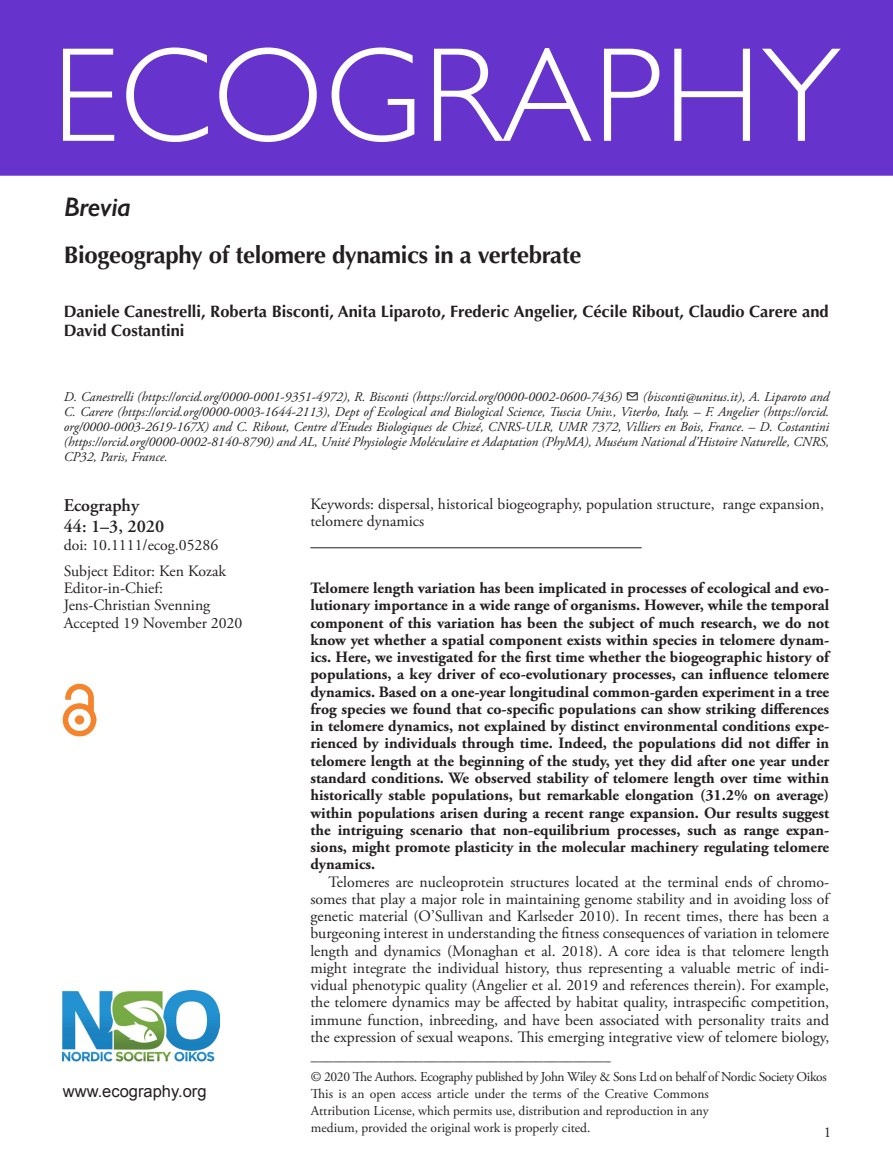
<style>
.page{position:relative;width:893px;height:1174px;background:#fff}
.page>*{position:absolute;margin:0;border:0;box-sizing:border-box;transform-origin:0 0}
.ECOG_Title{font:300 135px "Gill Sans";letter-spacing:.01em;color:#fff}
.AT_TYPE{font:italic 600 27px "Gill Sans";letter-spacing:-.015em;color:#231f20}
.CT{font:700 24px "Optima LT Std";letter-spacing:-.015em;color:#231f20}
.Corres{font:600 18px "Adobe Garamond Pro";color:#231f20}
.AU{font:700 16.5px/19.5px "Optima LT Std";color:#231f20}
.t1{font:16.5px "Arial";color:#231f20}
.TXT_Open_R{font:700 15.75px/17.2px "Adobe Garamond Pro";color:#231f20;text-align:justify}
.TXI{font:15.75px/17.2px "Adobe Garamond Pro";color:#231f20}
.Keywords{font:15.75px/17.2px "Adobe Garamond Pro";color:#231f20}
.Doi_No{font:15.75px "Adobe Garamond Pro";color:#231f20}
.t2{font:15px "Adobe Garamond Pro";color:#231f20}
.Address{font:italic 13.5px/15px "Adobe Garamond Pro";color:#231f20;text-align:justify}
.FM_Note{font:13.5px/16.8px "Adobe Garamond Pro";letter-spacing:-.025em;color:#231f20;text-align:justify}
</style>
<div class="page">
<div style="left:0;top:0;width:893px;height:176px;background:#63c"></div>
<img style="left:63px;top:990px;width:156px;height:72px">
<img style="left:63px;top:683px;width:34px;height:53px">
<hr style="left:310px;top:547px;width:332px;height:1px;background:#231f20">
<p class="ECOG_Title" style="left:52px;top:-10px;width:790px">ECOGRAPHY</p>
<p class="AT_TYPE" style="left:64px;top:191px;width:69px">Brevia</p>
<p class="CT" style="left:64px;top:241px;width:519px">Biogeography of telomere dynamics in a vertebrate</p>
<p class="AU" style="left:64px;top:302px;width:766px">Daniele Canestrelli, Roberta Bisconti, Anita Liparoto, Frederic Angelier, Cécile Ribout, Claudio Carere and<br>David Costantini</p>
<p class="Address" style="left:64px;top:389px;width:767px">D. Canestrelli (https://orcid.org/0000-0001-9351-4972), R. Bisconti (https://orcid.org/0000-0002-0600-7436) ✉ (bisconti@unitus.it), A. Liparoto and C. Carere (https://orcid.org/0000-0003-1644-2113), Dept of Ecological and Biological Science, Tuscia Univ., Viterbo, Italy. – F. Angelier (https://orcid. org/0000-0003-2619-167X) and C. Ribout, Centre d’Etudes Biologiques de Chizé, CNRS-ULR, UMR 7372, Villiers en Bois, France. – D. Costantini (https://orcid.org/0000-0002-8140-8790) and AL, Unité Physiologie Moléculaire et Adaptation (PhyMA), Muséum National d’Histoire Naturelle, CNRS, CP32, Paris, France.</p>
<p class="Corres" style="left:64px;top:495px;width:77px">Ecography</p>
<p class="Corres" style="left:64px;top:516px;width:102px">44: 1–3, 2020</p>
<p class="Doi_No" style="left:64px;top:536px;width:156px">doi: 10.1111/ecog.05286</p>
<p class="TXI" style="left:64px;top:563px;width:164px">Subject Editor: Ken Kozak</p>
<p class="TXI" style="left:64px;top:580px;width:148px">Editor-in-Chief:<br>Jens-Christian Svenning</p>
<p class="TXI" style="left:64px;top:614px;width:180px">Accepted 19 November 2020</p>
<p class="t1" style="left:63px;top:1080px;width:145px">www.ecography.org</p>
<p class="Keywords" style="left:310px;top:496px;width:515px">Keywords: dispersal, historical biogeography, population structure, range expansion, telomere dynamics</p>
<p class="TXT_Open_R" style="left:310px;top:580px;width:520px">Telomere length variation has been implicated in processes of ecological and evo&shy;lutionary importance in a wide range of organisms. However, while the temporal component of this variation has been the subject of much research, we do not know yet whether a spatial component exists within species in telomere dynam&shy;ics. Here, we investigated for the first time whether the biogeographic history of populations, a key driver of eco-evolutionary processes, can influence telomere dynamics. Based on a one-year longitudinal common-garden experiment in a tree frog species we found that co-specific populations can show striking differences in telomere dynamics, not explained by distinct environmental conditions expe&shy;rienced by individuals through time. Indeed, the populations did not differ in telomere length at the beginning of the study, yet they did after one year under standard conditions. We observed stability of telomere length over time within historically stable populations, but remarkable elongation (31.2% on average) within populations arisen during a recent range expansion. Our results suggest the intriguing scenario that non-equilibrium processes, such as range expan&shy;sions, might promote plasticity in the molecular machinery regulating telomere dynamics.</p>
<p class="TXI" style="left:310px;top:873px;width:520px;text-align:justify;text-indent:18px">Telomeres are nucleoprotein structures located at the terminal ends of chromo&shy;somes that play a major role in maintaining genome stability and in avoiding loss of genetic material (O’Sullivan and Karlseder 2010). In recent times, there has been a burgeoning interest in understanding the fitness consequences of variation in telomere length and dynamics (Monaghan et al. 2018). A core idea is that telomere length might integrate the individual history, thus representing a valuable metric of indi&shy;vidual phenotypic quality (Angelier et al. 2019 and references therein). For example, the telomere dynamics may be affected by habitat quality, intraspecific competition, immune function, inbreeding, and have been associated with personality traits and the expression of sexual weapons. This emerging integrative view of telomere biology,</p>
<p class="t2" style="left:311px;top:1051px;width:301px">––––––––––––––––––––––––––––––––––––––––</p>
<p class="FM_Note" style="left:311px;top:1069px;width:517px">© 2020 The Authors. Ecography published by John Wiley &amp; Sons Ltd on behalf of Nordic Society Oikos</p>
<p class="FM_Note" style="left:311px;top:1086px;width:399px">This is an open access article under the terms of the Creative Commons Attribution License, which permits use, distribution and reproduction in any medium, provided the original work is properly cited.</p>
<p class="t2" style="left:824px;top:1123px;width:9px">1</p>
</div>
